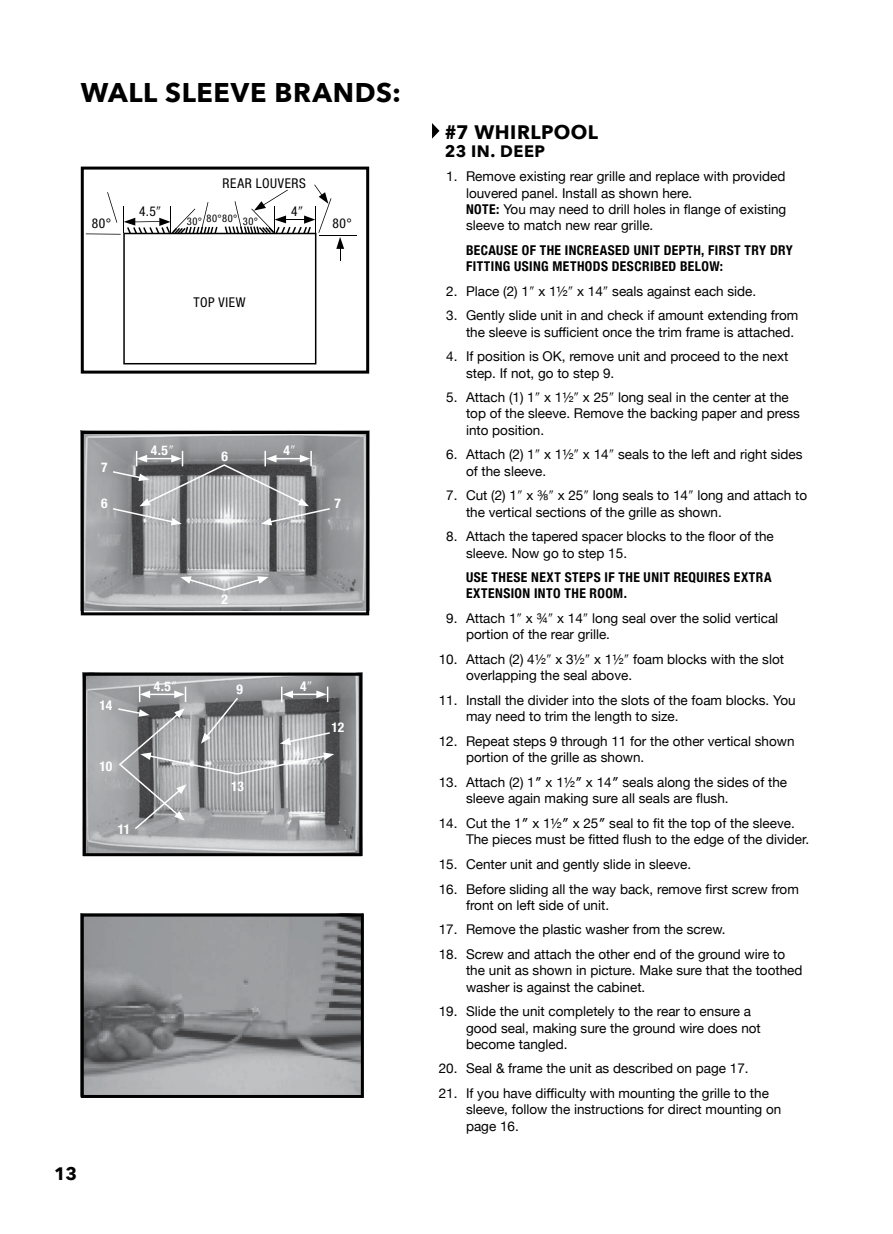
<style>
.page{position:relative;width:893px;height:1234px;background:#fff}
.page>*{position:absolute;margin:0;border:0;box-sizing:border-box;transform-origin:0 0}
.t1{font:700 27px "Avenir Next";letter-spacing:.025em;color:#000}
.t2{font:700 19.5px "Avenir Next";letter-spacing:.02em;color:#000}
.t3{font:700 18px "Avenir Next";color:#000}
.t4{font:700 16.5px "Avenir Next";letter-spacing:.03em;color:#000}
.t5{font:13.5px/16.2px "Helvetica Neue";color:#000}
.t6{font:700 condensed 13.5px/16.2px "Helvetica Neue";letter-spacing:.03em;color:#000}
.t7{font:condensed 13.5px "Helvetica Neue LT Std";letter-spacing:.04em;color:#000}
.t8{font:700 condensed 13.5px "Helvetica Neue";letter-spacing:-.015em;color:#fff}
.t9{font:condensed 10.5px "Helvetica Neue LT Std";letter-spacing:.05em;color:#000}
.s1{font-weight:700;font-stretch:condensed}
</style>
<div class="page">
<svg style="left:432px;top:123px;width:7px;height:16px"></svg>
<hr style="left:86px;top:233px;width:35px;height:1px;background:#000">
<svg style="left:107px;top:192px;width:10px;height:31px"></svg>
<hr style="left:319px;top:234px;width:38px;height:1px;background:#000">
<div style="left:81px;top:166px;width:288px;height:207px;border:3px solid #000"></div>
<img style="left:85px;top:435px;width:280px;height:175px">
<div style="left:81px;top:431px;width:288px;height:184px;border:3px solid #000"></div>
<img style="left:87px;top:676px;width:271px;height:176px">
<div style="left:83px;top:672px;width:279px;height:184px;border:3px solid #000"></div>
<img style="left:85px;top:917px;width:275px;height:176px">
<div style="left:81px;top:913px;width:283px;height:184px;border:3px solid #000"></div>
<svg style="left:180px;top:576px;width:88px;height:15px"></svg>
<svg style="left:123px;top:184px;width:221px;height:180px"></svg>
<svg style="left:111px;top:445px;width:221px;height:80px;background:#949698"></svg>
<svg style="left:117px;top:681px;width:217px;height:149px;background:#9c9d9f"></svg>
<h1 class="t1" style="left:81px;top:69px;width:322px">WALL SLEEVE BRANDS:</h1>
<p class="t7" style="left:223px;top:175px;width:85px">REAR LOUVERS</p>
<p class="t7" style="left:139px;top:203px;width:18px">4.5</p>
<p class="t7" style="left:291px;top:203px;width:8px">4</p>
<p class="t9" style="left:207px;top:212px;width:32px">80°80°</p>
<p class="t9" style="left:187px;top:215px;width:17px">30°</p>
<p class="t9" style="left:243px;top:215px;width:17px">30°</p>
<p class="t7" style="left:92px;top:215px;width:21px">80°</p>
<p class="t7" style="left:333px;top:215px;width:21px">80°</p>
<p class="t7" style="left:194px;top:294px;width:53px">TOP VIEW</p>
<p class="t8" style="left:101px;top:455px;width:8px">7</p>
<p class="t8" style="left:151px;top:439px;width:19px">4.5</p>
<p class="t8" style="left:222px;top:445px;width:8px">6</p>
<p class="t8" style="left:284px;top:439px;width:8px">4</p>
<p class="t8" style="left:101px;top:492px;width:8px">6</p>
<p class="t8" style="left:335px;top:492px;width:8px">7</p>
<p class="t8" style="left:99px;top:694px;width:14px">14</p>
<p class="t8" style="left:99px;top:754px;width:14px">10</p>
<p class="t8" style="left:118px;top:817px;width:14px">11</p>
<p class="t8" style="left:154px;top:674px;width:19px">4.5</p>
<p class="t8" style="left:222px;top:587px;width:8px">2</p>
<p class="t8" style="left:237px;top:678px;width:8px">9</p>
<p class="t8" style="left:231px;top:774px;width:14px">13</p>
<p class="t8" style="left:300px;top:674px;width:8px">4</p>
<p class="t8" style="left:331px;top:716px;width:14px">12</p>
<h3 class="t3" style="left:54px;top:1157px;width:25px">13</h3>
<h2 class="t2" style="left:445px;top:115px;width:155px">#7 WHIRLPOOL</h2>
<p class="t4" style="left:445px;top:136px;width:102px">23 IN. DEEP</p>
<p class="t5" style="left:466px;top:169px;width:322px;text-indent:-20px">1. Remove existing rear grille and replace with provided louvered panel. Install as shown here.<br><span class="s1">NOTE:</span> You may need to drill holes in flange of existing sleeve to match new rear grille.</p>
<p class="t6" style="left:466px;top:241px;width:328px">BECAUSE OF THE INCREASED UNIT DEPTH, FIRST TRY DRY<br>FITTING USING METHODS DESCRIBED BELOW:</p>
<p class="t5" style="left:446px;top:283px;width:311px">2. Place (2) 1 x 1½ x 14 seals against each side.</p>
<p class="t5" style="left:466px;top:308px;width:334px;text-indent:-20px">3. Gently slide unit in and check if amount extending from the sleeve is sufficient once the trim frame is attached.</p>
<p class="t5" style="left:466px;top:349px;width:324px;text-indent:-20px">4. If position is OK, remove unit and proceed to the next step. If not, go to step 9.</p>
<p class="t5" style="left:466px;top:390px;width:335px;text-indent:-20px">5. Attach (1) 1 x 1½ x 25 long seal in the center at the top of the sleeve. Remove the backing paper and press into position.</p>
<p class="t5" style="left:466px;top:447px;width:338px;text-indent:-20px">6. Attach (2) 1 x 1½ x 14 seals to the left and right sides of the sleeve.</p>
<p class="t5" style="left:466px;top:488px;width:343px;text-indent:-20px">7. Cut (2) 1 x ⅜ x 25 long seals to 14 long and attach to the vertical sections of the grille as shown.</p>
<p class="t5" style="left:466px;top:529px;width:309px;text-indent:-20px">8. Attach the tapered spacer blocks to the floor of the sleeve. Now go to step 15.</p>
<p class="t6" style="left:466px;top:568px;width:307px">USE THESE NEXT STEPS IF THE UNIT REQUIRES EXTRA<br>EXTENSION INTO THE ROOM.</p>
<p class="t5" style="left:466px;top:611px;width:314px;text-indent:-20px">9. Attach 1 x ¾ x 14 long seal over the solid vertical portion of the rear grille.</p>
<p class="t5" style="left:466px;top:651px;width:319px;text-indent:-27px">10. Attach (2) 4½ x 3½ x 1½ foam blocks with the slot overlapping the seal above.</p>
<p class="t5" style="left:466px;top:692px;width:331px;text-indent:-27px">11. Install the divider into the slots of the foam blocks. You may need to trim the length to size.</p>
<p class="t5" style="left:466px;top:733px;width:330px;text-indent:-27px">12. Repeat steps 9 through 11 for the other vertical shown portion of the grille as shown.</p>
<p class="t5" style="left:466px;top:774px;width:322px;text-indent:-27px">13. Attach (2) 1″ x 1½″ x 14″ seals along the sides of the sleeve again making sure all seals are flush.</p>
<p class="t5" style="left:466px;top:815px;width:345px;text-indent:-27px">14. Cut the 1″ x 1½″ x 25″ seal to fit the top of the sleeve.<br>The pieces must be fitted flush to the edge of the divider.</p>
<p class="t5" style="left:439px;top:856px;width:254px">15. Center unit and gently slide in sleeve.</p>
<p class="t5" style="left:466px;top:881px;width:334px;text-indent:-27px">16. Before sliding all the way back, remove first screw from front on left side of unit.</p>
<p class="t5" style="left:439px;top:922px;width:288px">17. Remove the plastic washer from the screw.</p>
<p class="t5" style="left:466px;top:946px;width:338px;text-indent:-27px">18. Screw and attach the other end of the ground wire to the unit as shown in picture. Make sure that the toothed washer is against the cabinet.</p>
<p class="t5" style="left:466px;top:1003px;width:296px;text-indent:-27px">19. Slide the unit completely to the rear to ensure a good seal, making sure the ground wire does not become tangled.</p>
<p class="t5" style="left:439px;top:1061px;width:311px">20. Seal &amp; frame the unit as described on page 17.</p>
<p class="t5" style="left:466px;top:1085px;width:317px;text-indent:-27px">21. If you have difficulty with mounting the grille to the sleeve, follow the instructions for direct mounting on page 16.</p>
</div>
